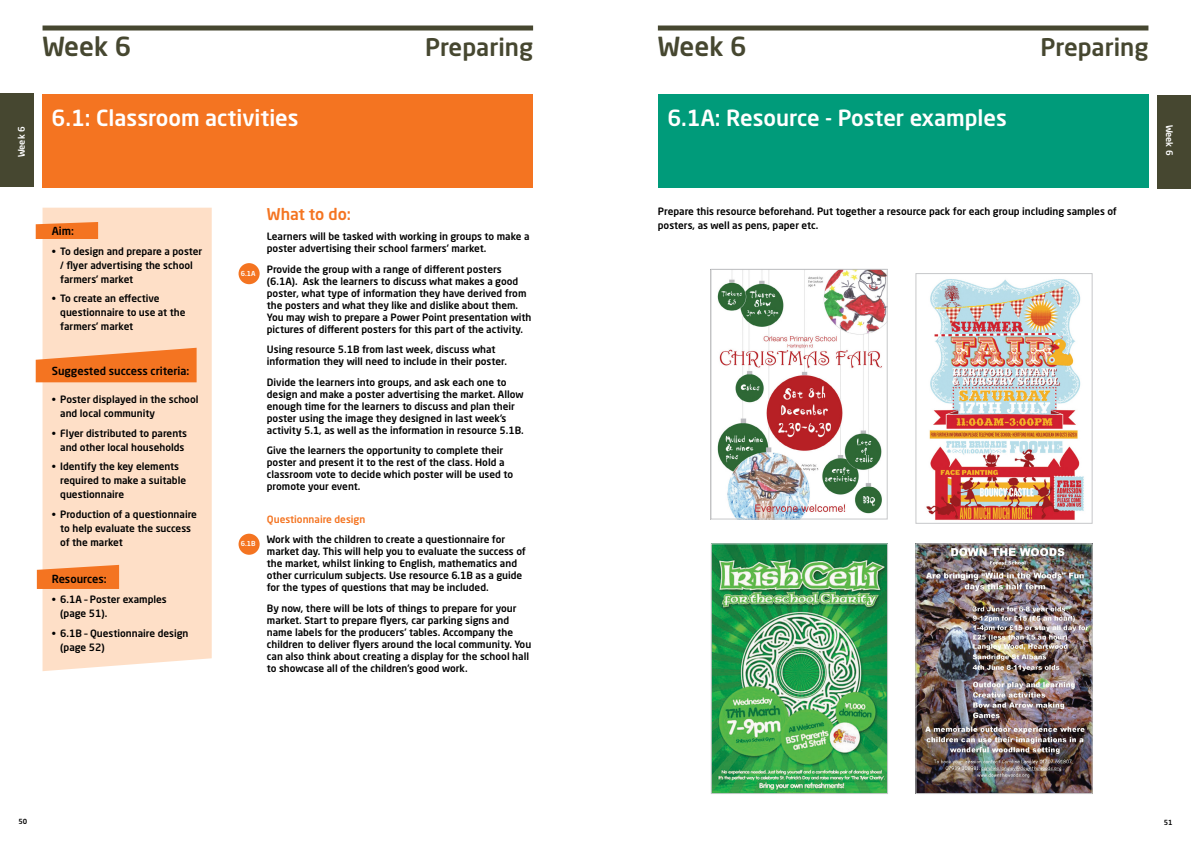
<style>
.page{position:relative;width:1191px;height:842px;background:#fff}
.page>*{position:absolute;margin:0;border:0;box-sizing:border-box;transform-origin:0 0}
.t1{font:500 26px "Neo Sans Std";color:#464730}
.t2{font:500 24px "Neo Sans Std";color:#464730}
.t3{font:500 22px "Neo Sans Std";color:#fff}
.t4{font:500 16px "Neo Sans Std";color:#f47421}
.t5{font:500 11px "Neo Sans Std";color:#000}
.t6{font:500 10px/12px "Neo Sans Std";color:#000}
.t7{font:500 10px "Neo Sans Std";color:#f47421}
.t8{font:500 9px "Neo Sans Std";color:#fff}
.t9{font:500 7px "Neo Sans Std";color:#000}
.t10{font:500 6.8px "Neo Sans Std";color:#fff}
</style>
<div class="page">
<div style="left:658px;top:26px;width:490px;height:5px;background:#464730"></div>
<div style="left:658px;top:94px;width:490px;height:93px;background:#009b7a"></div>
<div style="left:1157px;top:95px;width:34px;height:93px;background:#464730"></div>
<div style="left:43px;top:26px;width:490px;height:5px;background:#464730"></div>
<div style="left:42px;top:94px;width:490px;height:93px;background:#f47421"></div>
<div style="left:0;top:94px;width:34px;height:93px;background:#464730"></div>
<img style="left:717px;top:271px;width:168px;height:246px">
<div style="left:711px;top:269px;width:176px;height:250px;border:1px solid #c7c8ca"></div>
<img style="left:713px;top:546px;width:172px;height:246px">
<div style="left:711px;top:544px;width:176px;height:250px;border:1px solid #c7c8ca"></div>
<img style="left:926px;top:279px;width:158px;height:241px">
<div style="left:915px;top:273px;width:177px;height:250px;border:1px solid #c7c8ca"></div>
<img style="left:917px;top:546px;width:173px;height:246px">
<div style="left:915px;top:544px;width:177px;height:250px;border:1px solid #c7c8ca"></div>
<div style="left:43px;top:208px;width:169px;height:463px;background:#fedfc7"></div>
<div style="left:238px;top:263px;width:22px;height:21px;background:#f47421;border-radius:50%"></div>
<div style="left:238px;top:534px;width:22px;height:21px;background:#f47421;border-radius:50%"></div>
<svg style="left:36px;top:222px;width:62px;height:17px"></svg>
<svg style="left:36px;top:348px;width:161px;height:34px;background:#f5863e"></svg>
<svg style="left:37px;top:565px;width:82px;height:24px;background:#f47e32"></svg>
<h1 class="t1" style="left:43px;top:30px;width:90px">Week 6</h1>
<h2 class="t2" style="left:425px;top:32px;width:109px">Preparing</h2>
<p class="t8" style="left:16px;top:157px;width:32px;rotate:-90deg">Week 6</p>
<h3 class="t3" style="left:52px;top:104px;width:249px">6.1: Classroom activities</h3>
<p class="t5" style="left:52px;top:224px;width:24px">Aim:</p>
<p class="t6" style="left:60px;top:244px;width:144px;line-height:14px;text-indent:-8px">• To design and prepare a poster / flyer advertising the school farmers’ market</p>
<p class="t6" style="left:60px;top:291px;width:127px;line-height:14px;text-indent:-8px">• To create an effective questionnaire to use at the farmers’ market</p>
<p class="t5" style="left:52px;top:364px;width:139px">Suggested success criteria:</p>
<p class="t6" style="left:60px;top:392px;width:140px;line-height:14px;text-indent:-8px">• Poster displayed in the school and local community</p>
<p class="t6" style="left:52px;top:426px;width:137px;line-height:14px;text-align:center">• Flyer distributed to parents and other local households</p>
<p class="t6" style="left:60px;top:459px;width:127px;line-height:14px;text-indent:-8px">• Identify the key elements required to make a suitable questionnaire</p>
<p class="t6" style="left:60px;top:507px;width:138px;line-height:14px;text-indent:-8px">• Production of a questionnaire to help evaluate the success of the market</p>
<p class="t5" style="left:52px;top:572px;width:56px">Resources:</p>
<p class="t6" style="left:60px;top:592px;width:108px;line-height:14px;text-indent:-8px">• 6.1A – Poster examples (page 51).</p>
<p class="t6" style="left:60px;top:626px;width:130px;line-height:14px;text-indent:-8px">• 6.1B – Questionnaire design (page 52)</p>
<p class="t10" style="left:241px;top:269px;width:16px">6.1A</p>
<p class="t10" style="left:241px;top:539px;width:16px">6.1B</p>
<h3 class="t4" style="left:267px;top:204px;width:86px">What to do:</h3>
<p class="t6" style="left:267px;top:230px;width:264px">Learners will be tasked with working in groups to make a poster advertising their school farmers’ market.</p>
<p class="t6" style="left:267px;top:263px;width:266px">Provide the group with a range of different posters (6.1A). Ask the learners to discuss what makes a good poster, what type of information they have derived from the posters and what they like and dislike about them.<br>You may wish to prepare a Power Point presentation with pictures of different posters for this part of the activity.</p>
<p class="t6" style="left:267px;top:343px;width:242px">Using resource 5.1B from last week, discuss what information they will need to include in their poster.</p>
<p class="t6" style="left:267px;top:376px;width:258px">Divide the learners into groups, and ask each one to design and make a poster advertising the market. Allow enough time for the learners to discuss and plan their poster using the image they designed in last week’s activity 5.1, as well as the information in resource 5.1B.</p>
<p class="t6" style="left:267px;top:444px;width:248px">Give the learners the opportunity to complete their poster and present it to the rest of the class. Hold a classroom vote to decide which poster will be used to promote your event.</p>
<p class="t7" style="left:267px;top:513px;width:100px">Questionnaire design</p>
<p class="t6" style="left:267px;top:533px;width:260px">Work with the children to create a questionnaire for market day. This will help you to evaluate the success of the market, whilst linking to English, mathematics and other curriculum subjects. Use resource 6.1B as a guide for the types of questions that may be included.</p>
<p class="t6" style="left:267px;top:602px;width:266px">By now, there will be lots of things to prepare for your market. Start to prepare flyers, car parking signs and name labels for the producers’ tables. Accompany the children to deliver flyers around the local community. You can also think about creating a display for the school hall to showcase all of the children’s good work.</p>
<p class="t9" style="left:18px;top:817px;width:10px">50</p>
<h1 class="t1" style="left:658px;top:30px;width:90px">Week 6</h1>
<h2 class="t2" style="left:1040px;top:32px;width:109px">Preparing</h2>
<h3 class="t3" style="left:667px;top:104px;width:341px">6.1A: Resource - Poster examples</h3>
<p class="t8" style="left:1175px;top:125px;width:32px;rotate:90deg">Week 6</p>
<p class="t6" style="left:658px;top:204px;width:460px;line-height:14px">Prepare this resource beforehand. Put together a resource pack for each group including samples of posters, as well as pens, paper etc.</p>
<p class="t9" style="left:1163px;top:818px;width:10px">51</p>
</div>
